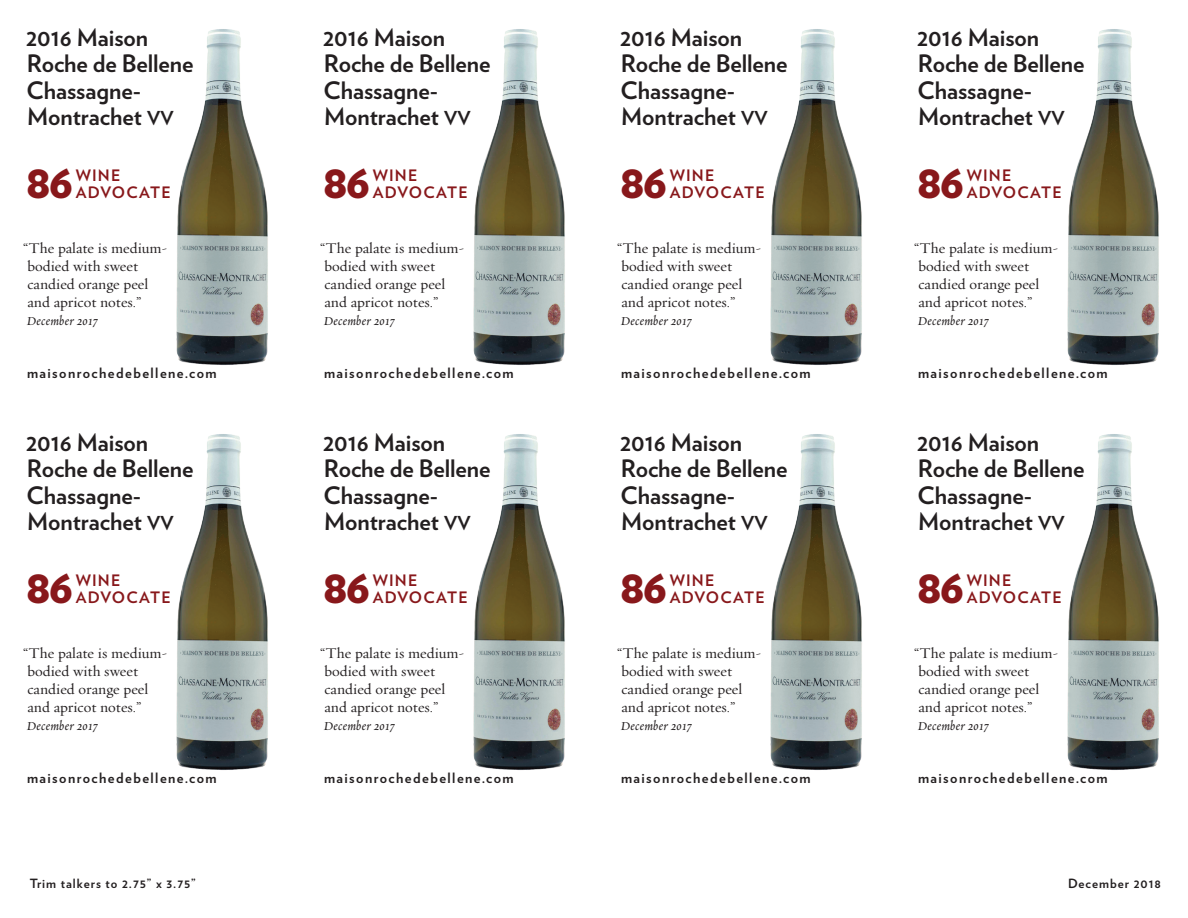
<style>
.page{position:relative;width:1188px;height:918px;background:#fff}
.page>*{position:absolute;margin:0;border:0;box-sizing:border-box;transform-origin:0 0}
.t1{font:900 48px "Verlag";letter-spacing:-.06em;color:#88181b}
.Wine2__smaller{font:700 24px/26.2px "Verlag";letter-spacing:-.005em;color:#231f20}
.t2{font:700 15.75px "Verlag";letter-spacing:.075em;color:#88181b}
.Text-1{font:15px/18px "Requiem Text";color:#231f20}
.website_URL_GREY{font:700 14.25px "Verlag";letter-spacing:.1em;color:#231f20}
.Text-1-2{font:italic 13.5px "Requiem Text";letter-spacing:.02em;color:#231f20}
.Footer_notes{font:700 12.75px "Verlag";letter-spacing:.075em;color:#231f20}
.s1{font-family:"Verlag Bold SC800";font-weight:400;font-size:19.2px}
</style>
<div class="page">
<img style="left:176px;top:29px;width:92px;height:336px">
<img style="left:176px;top:434px;width:92px;height:336px">
<img style="left:473px;top:29px;width:92px;height:336px">
<img style="left:473px;top:434px;width:92px;height:336px">
<img style="left:770px;top:29px;width:92px;height:336px">
<img style="left:770px;top:434px;width:92px;height:336px">
<img style="left:1067px;top:29px;width:92px;height:336px">
<img style="left:1067px;top:434px;width:92px;height:336px">
<p class="Wine2__smaller" style="left:26px;top:23px;width:123px">2016 Maison</p>
<p class="Wine2__smaller" style="left:27px;top:49px;width:168px">Roche de Bellene</p>
<p class="Wine2__smaller" style="left:26px;top:76px;width:149px">Chassagne-<br>Montrachet <span class="s1">VV</span></p>
<p class="Wine2__smaller" style="left:323px;top:23px;width:123px">2016 Maison</p>
<p class="Wine2__smaller" style="left:324px;top:49px;width:168px">Roche de Bellene</p>
<p class="Wine2__smaller" style="left:323px;top:76px;width:149px">Chassagne-<br>Montrachet <span class="s1">VV</span></p>
<p class="Wine2__smaller" style="left:620px;top:23px;width:123px">2016 Maison</p>
<p class="Wine2__smaller" style="left:621px;top:49px;width:168px">Roche de Bellene</p>
<p class="Wine2__smaller" style="left:620px;top:76px;width:149px">Chassagne-<br>Montrachet <span class="s1">VV</span></p>
<p class="Wine2__smaller" style="left:917px;top:23px;width:123px">2016 Maison</p>
<p class="Wine2__smaller" style="left:918px;top:49px;width:168px">Roche de Bellene</p>
<p class="Wine2__smaller" style="left:917px;top:76px;width:149px">Chassagne-<br>Montrachet <span class="s1">VV</span></p>
<p class="t1" style="left:26px;top:141px;width:50px">86</p>
<p class="t2" style="left:76px;top:163px;width:46px">WINE</p>
<p class="t2" style="left:76px;top:180px;width:97px">ADVOCATE</p>
<p class="t1" style="left:322px;top:141px;width:50px">86</p>
<p class="t2" style="left:373px;top:163px;width:46px">WINE</p>
<p class="t2" style="left:373px;top:180px;width:97px">ADVOCATE</p>
<p class="t1" style="left:620px;top:141px;width:50px">86</p>
<p class="t2" style="left:670px;top:163px;width:46px">WINE</p>
<p class="t2" style="left:670px;top:180px;width:97px">ADVOCATE</p>
<p class="t1" style="left:916px;top:141px;width:50px">86</p>
<p class="t2" style="left:967px;top:163px;width:46px">WINE</p>
<p class="t2" style="left:967px;top:180px;width:97px">ADVOCATE</p>
<p class="Text-1" style="left:23px;top:238px;width:146px">“The palate is medium&shy;bodied with sweet candied orange peel and apricot notes.”</p>
<p class="Text-1-2" style="left:27px;top:312px;width:72px">December 2017</p>
<p class="Text-1" style="left:320px;top:238px;width:146px">“The palate is medium&shy;bodied with sweet candied orange peel and apricot notes.”</p>
<p class="Text-1-2" style="left:324px;top:312px;width:72px">December 2017</p>
<p class="Text-1" style="left:617px;top:238px;width:146px">“The palate is medium&shy;bodied with sweet candied orange peel and apricot notes.”</p>
<p class="Text-1-2" style="left:621px;top:312px;width:72px">December 2017</p>
<p class="Text-1" style="left:914px;top:238px;width:146px">“The palate is medium&shy;bodied with sweet candied orange peel and apricot notes.”</p>
<p class="Text-1-2" style="left:918px;top:312px;width:72px">December 2017</p>
<p class="website_URL_GREY" style="left:27px;top:361px;width:191px">maisonrochedebellene.com</p>
<p class="website_URL_GREY" style="left:324px;top:361px;width:191px">maisonrochedebellene.com</p>
<p class="website_URL_GREY" style="left:621px;top:361px;width:191px">maisonrochedebellene.com</p>
<p class="website_URL_GREY" style="left:918px;top:361px;width:191px">maisonrochedebellene.com</p>
<p class="Wine2__smaller" style="left:26px;top:428px;width:123px">2016 Maison</p>
<p class="Wine2__smaller" style="left:27px;top:454px;width:168px">Roche de Bellene</p>
<p class="Wine2__smaller" style="left:26px;top:481px;width:149px">Chassagne-<br>Montrachet <span class="s1">VV</span></p>
<p class="Wine2__smaller" style="left:323px;top:428px;width:123px">2016 Maison</p>
<p class="Wine2__smaller" style="left:324px;top:454px;width:168px">Roche de Bellene</p>
<p class="Wine2__smaller" style="left:323px;top:481px;width:149px">Chassagne-<br>Montrachet <span class="s1">VV</span></p>
<p class="Wine2__smaller" style="left:620px;top:428px;width:123px">2016 Maison</p>
<p class="Wine2__smaller" style="left:621px;top:454px;width:168px">Roche de Bellene</p>
<p class="Wine2__smaller" style="left:620px;top:481px;width:149px">Chassagne-<br>Montrachet <span class="s1">VV</span></p>
<p class="Wine2__smaller" style="left:917px;top:428px;width:123px">2016 Maison</p>
<p class="Wine2__smaller" style="left:918px;top:454px;width:168px">Roche de Bellene</p>
<p class="Wine2__smaller" style="left:917px;top:481px;width:149px">Chassagne-<br>Montrachet <span class="s1">VV</span></p>
<p class="t1" style="left:26px;top:546px;width:50px">86</p>
<p class="t2" style="left:76px;top:568px;width:46px">WINE</p>
<p class="t2" style="left:76px;top:585px;width:97px">ADVOCATE</p>
<p class="t1" style="left:322px;top:546px;width:50px">86</p>
<p class="t2" style="left:373px;top:568px;width:46px">WINE</p>
<p class="t2" style="left:373px;top:585px;width:97px">ADVOCATE</p>
<p class="t1" style="left:620px;top:546px;width:50px">86</p>
<p class="t2" style="left:670px;top:568px;width:46px">WINE</p>
<p class="t2" style="left:670px;top:585px;width:97px">ADVOCATE</p>
<p class="t1" style="left:916px;top:546px;width:50px">86</p>
<p class="t2" style="left:967px;top:568px;width:46px">WINE</p>
<p class="t2" style="left:967px;top:585px;width:97px">ADVOCATE</p>
<p class="Text-1" style="left:23px;top:643px;width:146px">“The palate is medium&shy;bodied with sweet candied orange peel and apricot notes.”</p>
<p class="Text-1-2" style="left:27px;top:717px;width:72px">December 2017</p>
<p class="Text-1" style="left:320px;top:643px;width:146px">“The palate is medium&shy;bodied with sweet candied orange peel and apricot notes.”</p>
<p class="Text-1-2" style="left:324px;top:717px;width:72px">December 2017</p>
<p class="Text-1" style="left:617px;top:643px;width:146px">“The palate is medium&shy;bodied with sweet candied orange peel and apricot notes.”</p>
<p class="Text-1-2" style="left:621px;top:717px;width:72px">December 2017</p>
<p class="Text-1" style="left:914px;top:643px;width:146px">“The palate is medium&shy;bodied with sweet candied orange peel and apricot notes.”</p>
<p class="Text-1-2" style="left:918px;top:717px;width:72px">December 2017</p>
<p class="website_URL_GREY" style="left:27px;top:766px;width:191px">maisonrochedebellene.com</p>
<p class="website_URL_GREY" style="left:324px;top:766px;width:191px">maisonrochedebellene.com</p>
<p class="website_URL_GREY" style="left:621px;top:766px;width:191px">maisonrochedebellene.com</p>
<p class="website_URL_GREY" style="left:918px;top:766px;width:191px">maisonrochedebellene.com</p>
<p class="Footer_notes" style="left:30px;top:874px;width:167px">Trim talkers to 2.75” x 3.75”</p>
<p class="Footer_notes" style="left:1068px;top:874px;width:94px">December 2018</p>
</div>
